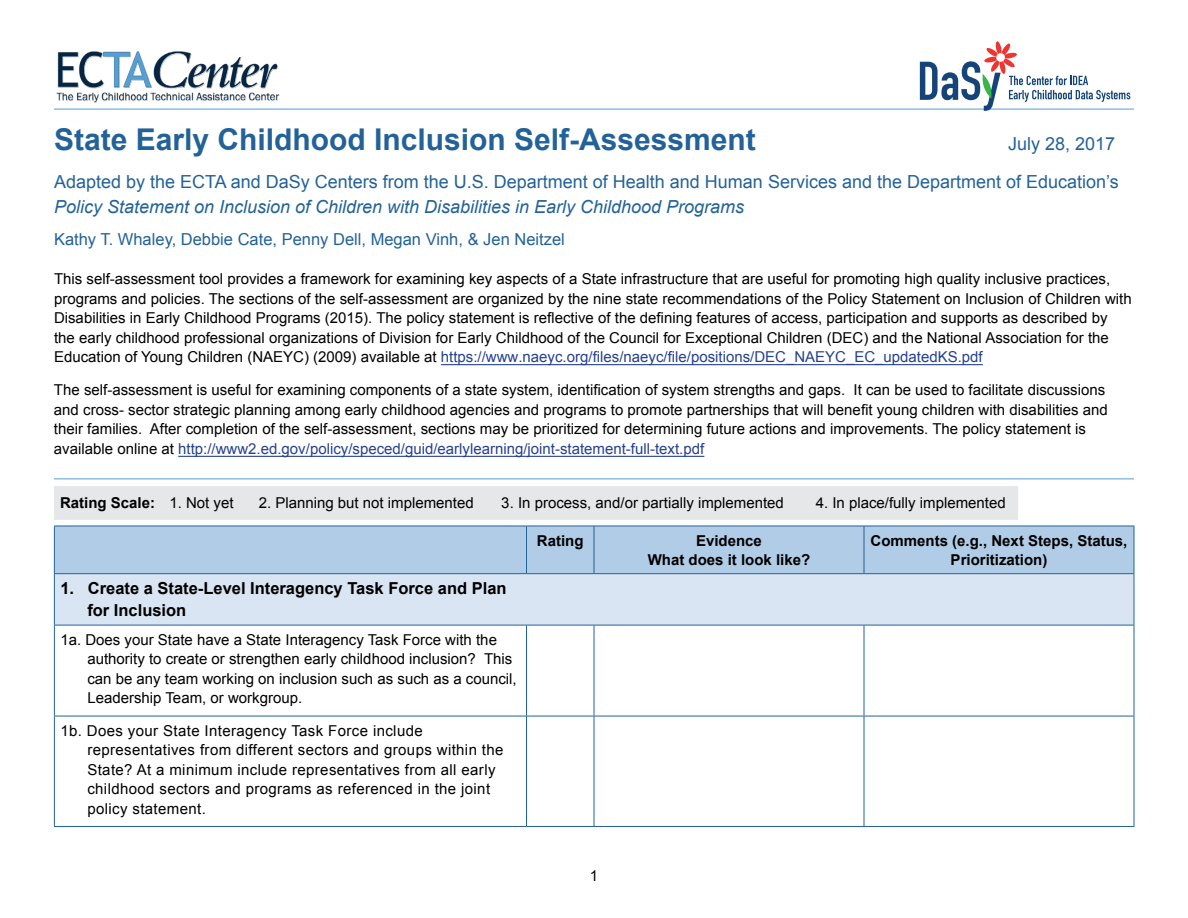
<style>
.page{position:relative;width:1188px;height:918px;background:#fff}
.page>*{position:absolute;margin:0;border:0;box-sizing:border-box;transform-origin:0 0}
.t1{font:700 30px "Arial";color:#236298}
.t2{font:18px/37.5px "Arial";color:#236298;text-align:right}
.t3{font:italic 18px "Arial";color:#236298}
.t4{font:700 16.5px/22.5px "Arial";color:#000}
.t5{font:16.5px "Arial";color:#236298}
.t6{font:15px/19.5px "Arial";color:#000}
.t7{font:15px/19.5px "Arial";letter-spacing:.025em;color:#000}
.t8{font:700 15px/19.5px "Arial";color:#000;text-align:center}
.s1{font-style:inherit}
.s2{color:#25408f}
.s3{font-weight:400}
</style>
<div class="page">
<hr style="left:54px;top:109px;width:1080px;height:1px;background:#569fd0">
<img style="left:56px;top:51px;width:224px;height:52px">
<svg style="left:920px;top:41px;width:210px;height:70px"></svg>
<div style="left:54px;top:486px;width:964px;height:34px;background:#e6e7e8"></div>
<hr style="left:54px;top:478px;width:1080px;height:1px;background:#569fd0">
<div style="left:55px;top:527px;width:1079px;height:46px;background:#b1cce7"></div>
<div style="left:55px;top:574px;width:1079px;height:51px;background:#dae5f3"></div>
<hr style="left:54px;top:625px;width:472px;height:1px;background:#236298">
<hr style="left:526px;top:625px;width:68px;height:1px;background:#236298">
<hr style="left:594px;top:625px;width:270px;height:1px;background:#236298">
<hr style="left:864px;top:625px;width:270px;height:1px;background:#236298">
<hr style="left:526px;top:716px;width:68px;height:1px;background:#236298">
<hr style="left:594px;top:716px;width:270px;height:1px;background:#236298">
<hr style="left:864px;top:716px;width:270px;height:1px;background:#236298">
<hr style="left:54px;top:574px;width:1px;height:51px;background:#236298">
<hr style="left:1134px;top:574px;width:1px;height:51px;background:#236298">
<hr style="left:54px;top:625px;width:1px;height:91px;background:#236298">
<hr style="left:526px;top:625px;width:1px;height:91px;background:#236298">
<hr style="left:594px;top:625px;width:1px;height:91px;background:#236298">
<hr style="left:864px;top:625px;width:1px;height:91px;background:#236298">
<hr style="left:1134px;top:625px;width:1px;height:91px;background:#236298">
<hr style="left:526px;top:716px;width:1px;height:110px;background:#236298">
<hr style="left:594px;top:716px;width:1px;height:110px;background:#236298">
<hr style="left:864px;top:716px;width:1px;height:110px;background:#236298">
<hr style="left:1134px;top:716px;width:1px;height:110px;background:#236298">
<hr style="left:54px;top:716px;width:472px;height:1px;background:#236298">
<hr style="left:54px;top:716px;width:1px;height:110px;background:#236298">
<hr style="left:54px;top:826px;width:472px;height:1px;background:#236298">
<hr style="left:526px;top:826px;width:68px;height:1px;background:#236298">
<hr style="left:594px;top:826px;width:270px;height:1px;background:#236298">
<hr style="left:864px;top:826px;width:270px;height:1px;background:#236298">
<hr style="left:54px;top:526px;width:472px;height:1px;background:#236298">
<hr style="left:54px;top:526px;width:1px;height:47px;background:#236298">
<hr style="left:526px;top:526px;width:68px;height:1px;background:#236298">
<hr style="left:526px;top:526px;width:1px;height:47px;background:#236298">
<hr style="left:594px;top:526px;width:270px;height:1px;background:#236298">
<hr style="left:594px;top:526px;width:1px;height:47px;background:#236298">
<hr style="left:864px;top:526px;width:270px;height:1px;background:#236298">
<hr style="left:864px;top:526px;width:1px;height:47px;background:#236298">
<hr style="left:1134px;top:526px;width:1px;height:47px;background:#236298">
<hr style="left:54px;top:573px;width:472px;height:1px;background:#236298">
<hr style="left:526px;top:573px;width:68px;height:1px;background:#236298">
<hr style="left:594px;top:573px;width:270px;height:1px;background:#236298">
<hr style="left:864px;top:573px;width:270px;height:1px;background:#236298">
<hr style="left:441px;top:364px;width:542px;height:1px;background:#25408f">
<hr style="left:178px;top:456px;width:526px;height:1px;background:#25408f">
<h1 class="t1" style="left:54px;top:120px;width:703px">State Early Childhood Inclusion Self-Assessment</h1>
<p class="t2" style="left:54px;top:125px;width:1066px"><span class="s1">Jul</span>y <span class="s1">28</span>, 2017<br>Adapted by the ECTA and DaSy Centers from the U.S. Department of Health and Human Services and the Department of Education’s</p>
<p class="t3" style="left:54px;top:195px;width:692px">Policy Statement on Inclusion of Children with Disabilities in Early Childhood Programs</p>
<p class="t5" style="left:54px;top:228px;width:512px">Kathy T. Whaley, Debbie Cate, Penny Dell, Megan Vinh, &amp; Jen Neitzel</p>
<p class="t6" style="left:54px;top:269px;width:1079px">This self-assessment tool provides a framework for examining key aspects of a State infrastructure that are useful for promoting high quality inclusive practices, programs and policies. The sections of the self-assessment are organized by the nine state recommendations of the Policy Statement on Inclusion of Children with Disabilities in Early Childhood Programs (2015). The policy statement is reflective of the defining features of access, participation and supports as described by the early childhood professional organizations of Division for Early Childhood of the Council for Exceptional Children (DEC) and the National Association for the Education of Young Children (NAEYC) (2009) available at <span class="s2">https://www.naeyc.org/files/naeyc/file/positions/DEC_NAEYC_EC_updatedKS.pdf</span></p>
<p class="t6" style="left:54px;top:380px;width:1055px">The self-assessment is useful for examining components of a state system, identification of system strengths and gaps. It can be used to facilitate discussions and cross- sector strategic planning among early childhood agencies and programs to promote partnerships that will benefit young children with disabilities and their families. After completion of the self-assessment, sections may be prioritized for determining future actions and improvements. The policy statement is available online at <span class="s2">http://www2.ed.gov/policy/speced/guid/earlylearning/joint-statement-full-text.pdf</span></p>
<p class="t8" style="left:60px;top:494px;width:175px">Rating Scale: <span class="s3">1. Not yet</span></p>
<p class="t6" style="left:259px;top:494px;width:217px">2. Planning but not implemented</p>
<p class="t6" style="left:501px;top:494px;width:284px">3. In process, and/or partially implemented</p>
<p class="t6" style="left:816px;top:494px;width:192px">4. In place/fully implemented</p>
<p class="t8" style="left:537px;top:531px;width:48px">Rating</p>
<p class="t8" style="left:648px;top:531px;width:164px">Evidence<br>What does it look like?</p>
<p class="t8" style="left:871px;top:531px;width:258px">Comments (e.g., Next Steps, Status,<br>Prioritization)</p>
<p class="t4" style="left:87px;top:577px;width:421px;text-indent:-27px">1. Create a State-Level Interagency Task Force and Plan for Inclusion</p>
<p class="t6" style="left:87px;top:630px;width:431px;text-indent:-27px">1a. Does your State have a State Interagency Task Force with the authority to create or strengthen early childhood inclusion? This can be any team working on inclusion such as such as a council, Leadership Team, or workgroup.</p>
<p class="t7" style="left:87px;top:721px;width:418px;text-indent:-27px">1b. Does your State Interagency Task Force include representatives from different sectors and groups within the State? At a minimum include representatives from all early childhood sectors and programs as referenced in the joint policy statement.</p>
<p class="t6" style="left:590px;top:866px;width:10px">1</p>
</div>
